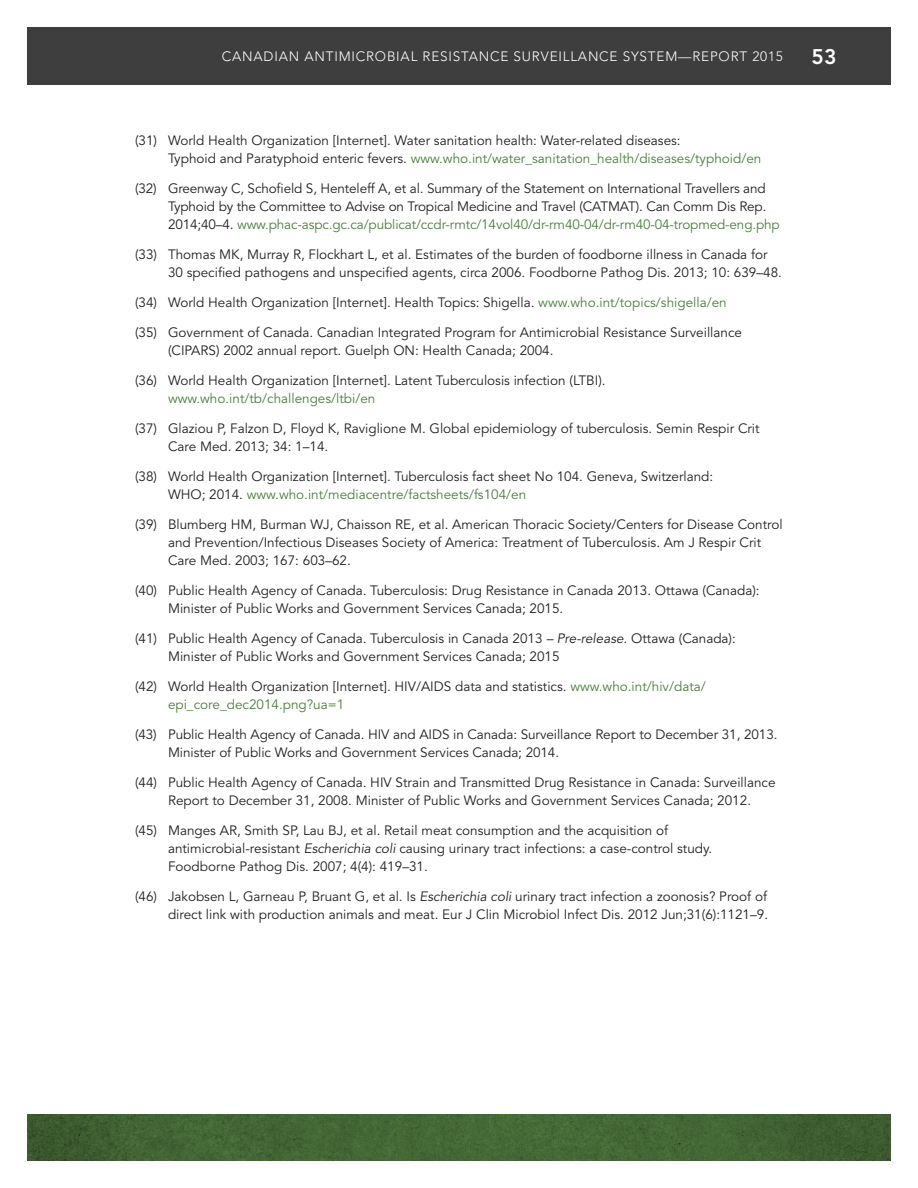
<style>
.page{position:relative;width:918px;height:1188px;background:#fff}
.page>*{position:absolute;margin:0;border:0;box-sizing:border-box;transform-origin:0 0}
.t1{font:800 21px "Avenir LT Std";color:#fff}
.t2{font:13.5px/18px "Avenir LT Std";color:#231f20}
.t3{font:300 13.5px "Avenir LT Std";letter-spacing:.06em;color:#fff}
.s1{color:#49803b}
.s2{font-style:italic}
</style>
<div class="page">
<svg style="left:27px;top:1115px;width:864px;height:46px;background:#426433"></svg>
<div style="left:778px;top:27px;width:113px;height:57px;background:#3e3e3f"></div>
<div style="left:27px;top:27px;width:756px;height:57px;background:#3e3e3f"></div>
<p class="t3" style="left:222px;top:48px;width:563px">CANADIAN ANTIMICROBIAL RESISTANCE SURVEILLANCE SYSTEM—REPORT 2015</p>
<h1 class="t1" style="left:811px;top:44px;width:27px">53</h1>
<p class="t2" style="left:168px;top:132px;width:595px;text-indent:-33px">(31) World Health Organization [Internet]. Water sanitation health: Water-related diseases:<br>Typhoid and Paratyphoid enteric fevers. <span class="s1">www.who.int/water_sanitation_health/diseases/typhoid/en</span></p>
<p class="t2" style="left:168px;top:180px;width:613px;text-indent:-33px">(32) Greenway C, Schofield S, Henteleff A, et al. Summary of the Statement on International Travellers and<br>Typhoid by the Committee to Advise on Tropical Medicine and Travel (CATMAT). Can Comm Dis Rep.<br>2014;40–4. <span class="s1">www.phac-aspc.gc.ca/publicat/ccdr-rmtc/14vol40/dr-rm40-04/dr-rm40-04-tropmed-eng.php</span></p>
<p class="t2" style="left:168px;top:246px;width:615px;text-indent:-33px">(33) Thomas MK, Murray R, Flockhart L, et al. Estimates of the burden of foodborne illness in Canada for<br>30 specified pathogens and unspecified agents, circa 2006. Foodborne Pathog Dis. 2013; 10: 639–48.</p>
<p class="t2" style="left:135px;top:294px;width:593px">(34) World Health Organization [Internet]. Health Topics: Shigella. <span class="s1">www.who.int/topics/shigella/en</span></p>
<p class="t2" style="left:168px;top:324px;width:576px;text-indent:-33px">(35) Government of Canada. Canadian Integrated Program for Antimicrobial Resistance Surveillance (CIPARS) 2002 annual report. Guelph ON: Health Canada; 2004.</p>
<p class="t2" style="left:168px;top:372px;width:439px;text-indent:-33px">(36) World Health Organization [Internet]. Latent Tuberculosis infection (LTBI). <span class="s1">www.who.int/tb/challenges/ltbi/en</span></p>
<p class="t2" style="left:168px;top:420px;width:593px;text-indent:-33px">(37) Glaziou P, Falzon D, Floyd K, Raviglione M. Global epidemiology of tuberculosis. Semin Respir Crit<br>Care Med<span class="s2">.</span> 2013; 34: 1–14.</p>
<p class="t2" style="left:168px;top:468px;width:547px;text-indent:-33px">(38) World Health Organization [Internet]. Tuberculosis fact sheet No 104. Geneva, Switzerland:<br>WHO; 2014. <span class="s1">www.who.int/mediacentre/factsheets/fs104/en</span></p>
<p class="t2" style="left:168px;top:516px;width:616px;text-indent:-33px">(39) Blumberg HM, Burman WJ, Chaisson RE, et al. American Thoracic Society/Centers for Disease Control and Prevention/Infectious Diseases Society of America: Treatment of Tuberculosis. Am J Respir Crit<br>Care Med. 2003; 167: 603–62.</p>
<p class="t2" style="left:168px;top:582px;width:593px;text-indent:-33px">(40) Public Health Agency of Canada. Tuberculosis: Drug Resistance in Canada 2013. Ottawa (Canada):<br>Minister of Public Works and Government Services Canada; 2015.</p>
<p class="t2" style="left:168px;top:630px;width:569px;text-indent:-33px">(41) Public Health Agency of Canada. Tuberculosis in Canada 2013 <span class="s2">– Pre-release.</span> Ottawa (Canada):<br>Minister of Public Works and Government Services Canada; 2015</p>
<p class="t2" style="left:168px;top:678px;width:539px;text-indent:-33px">(42) World Health Organization [Internet]. HIV/AIDS data and statistics. <span class="s1">www.who.int/hiv/data/ epi_core_dec2014.png?ua=1</span></p>
<p class="t2" style="left:168px;top:726px;width:611px;text-indent:-33px">(43) Public Health Agency of Canada. HIV and AIDS in Canada: Surveillance Report to December 31, 2013.<br>Minister of Public Works and Government Services Canada; 2014.</p>
<p class="t2" style="left:168px;top:774px;width:609px;text-indent:-33px">(44) Public Health Agency of Canada. HIV Strain and Transmitted Drug Resistance in Canada: Surveillance<br>Report to December 31, 2008. Minister of Public Works and Government Services Canada; 2012.</p>
<p class="t2" style="left:168px;top:822px;width:546px;text-indent:-33px">(45) Manges AR, Smith SP, Lau BJ, et al. Retail meat consumption and the acquisition of antimicrobial-resistant <span class="s2">Escherichia coli</span> causing urinary tract infections: a case-control study.<br>Foodborne Pathog Dis. 2007; 4(4): 419–31.</p>
<p class="t2" style="left:135px;top:888px;width:635px;text-align:right">(46) Jakobsen L, Garneau P, Bruant G, et al. Is <span class="s2">Escherichia coli</span> urinary tract infection a zoonosis? Proof of direct link with production animals and meat. Eur J Clin Microbiol Infect Dis. 2012 Jun;31(6):1121–9.</p>
</div>
